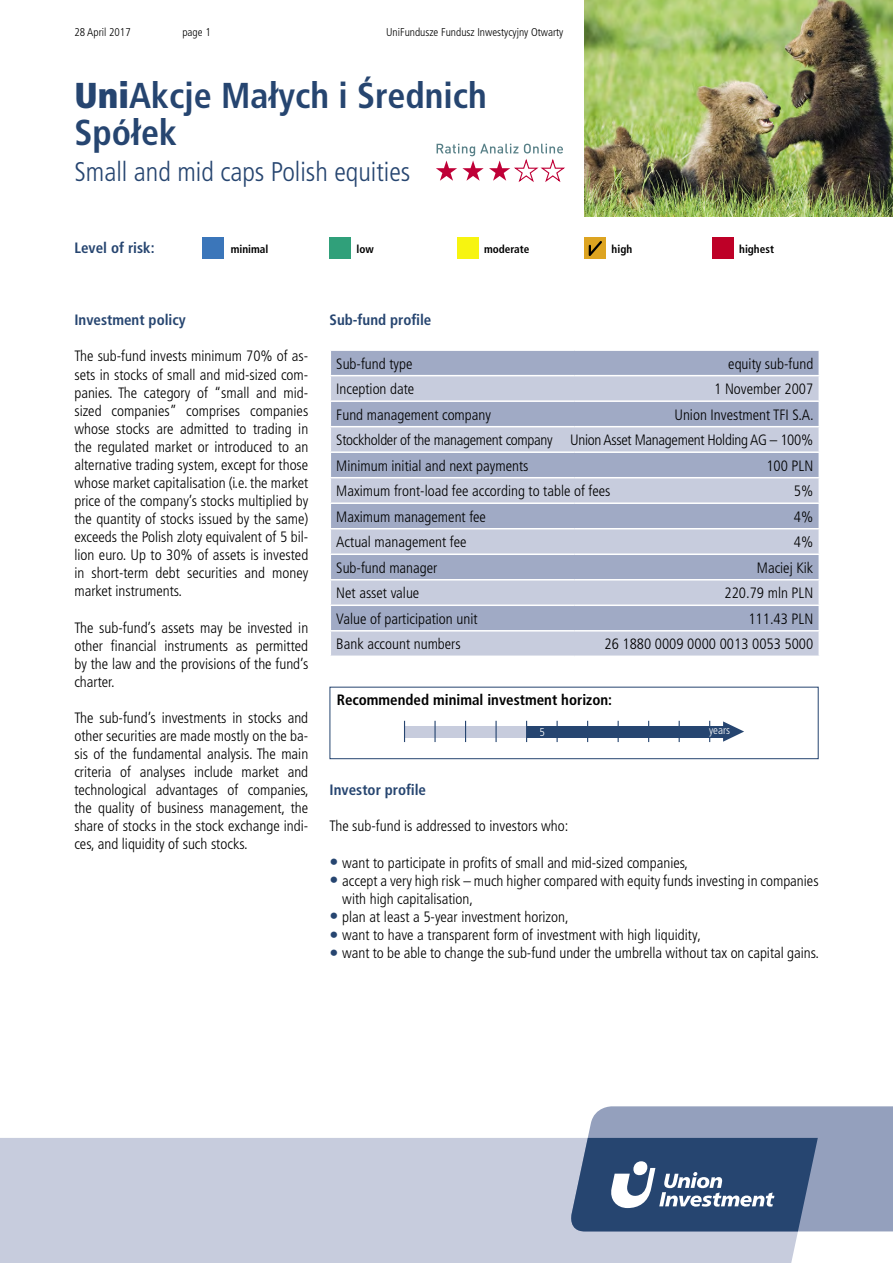
<style>
.page{position:relative;width:893px;height:1263px;background:#fff}
.page>*{position:absolute;margin:0;border:0;box-sizing:border-box;transform-origin:0 0}
.t1{font:700 condensed 36px/36.2px "Frutiger LT Pro";color:#264570}
.t2{font:300 condensed 27px "Frutiger LT Pro";color:#264570}
._04_Copy_10_pt{font:300 condensed 15px/18px "Frutiger LT Pro";color:#000;text-align:justify}
._04a_Body_copy_listi{font:300 condensed 15px/18px "Frutiger LT Pro";color:#000}
._04_Copy_10_pt-2{font:300 condensed 15px "Frutiger LT Pro";letter-spacing:-.02em;color:#000}
._03_Subhead_10_pt{font:700 condensed 15px "Frutiger LT Pro";color:#264570}
._04_Copy_10_pt-3{font:700 condensed 15px "Frutiger LT Pro";color:#000}
._07_Issue_details__p{font:300 condensed 11.25px "Frutiger LT Pro";color:#000}
._03_Subhead_10_pt-2{font:700 condensed 11.25px "Frutiger LT Pro";color:#000}
._07_Issue_details__p-2{font:300 condensed 11.25px "Frutiger LT Pro";color:#fff}
.s1{font-weight:900}
.s2{font-size:18px;color:#264570}
</style>
<div class="page">
<div style="left:202px;top:238px;width:21px;height:21px;background:#3b76ba"></div>
<div style="left:330px;top:238px;width:21px;height:21px;background:#30a07a"></div>
<div style="left:457px;top:238px;width:21px;height:21px;background:#f7f410"></div>
<div style="left:585px;top:238px;width:21px;height:21px;background:#dda421"></div>
<svg style="left:589px;top:241px;width:13px;height:15px"></svg>
<div style="left:712px;top:238px;width:21px;height:21px;background:#be0027"></div>
<div style="left:0;top:1138px;width:818px;height:125px;background:#c7ccdd"></div>
<svg style="left:568px;top:1106px;width:325px;height:125px"></svg>
<img style="left:585px;top:0;width:308px;height:217px">
<svg style="left:436px;top:144px;width:129px;height:38px"></svg>
<svg style="left:330px;top:351px;width:489px;height:304px"></svg>
<div style="left:330px;top:687px;width:489px;height:72px;border:1px solid #264570"></div>
<div style="left:404px;top:726px;width:320px;height:11px;background:#264570"></div>
<div style="left:404px;top:726px;width:123px;height:11px;background:#c7ccdd"></div>
<svg style="left:723px;top:721px;width:21px;height:21px"></svg>
<svg style="left:404px;top:721px;width:1px;height:21px"></svg>
<hr style="left:434px;top:721px;width:2px;height:21px;background:#264570">
<svg style="left:465px;top:721px;width:1px;height:21px"></svg>
<hr style="left:495px;top:721px;width:2px;height:21px;background:#264570">
<svg style="left:526px;top:721px;width:1px;height:21px"></svg>
<p class="_07_Issue_details__p" style="left:74px;top:26px;width:58px">28 April 2017</p>
<p class="_07_Issue_details__p" style="left:182px;top:26px;width:30px">page 1</p>
<p class="_07_Issue_details__p" style="left:386px;top:26px;width:179px">UniFundusze Fundusz Inwestycyjny Otwarty</p>
<h1 class="t1" style="left:74px;top:78px;width:414px"><span class="s1">Uni</span>Akcje Małych i Średnich<br>Spółek</h1>
<h2 class="t2" style="left:74px;top:156px;width:338px">Small and mid caps Polish equities</h2>
<p class="_03_Subhead_10_pt" style="left:74px;top:239px;width:82px">Level of risk:</p>
<p class="_03_Subhead_10_pt-2" style="left:231px;top:242px;width:39px">minimal</p>
<p class="_03_Subhead_10_pt-2" style="left:356px;top:242px;width:19px">low</p>
<p class="_03_Subhead_10_pt-2" style="left:484px;top:242px;width:47px">moderate</p>
<p class="_03_Subhead_10_pt-2" style="left:612px;top:242px;width:22px">high</p>
<p class="_03_Subhead_10_pt-2" style="left:739px;top:242px;width:36px">highest</p>
<p class="_03_Subhead_10_pt" style="left:74px;top:311px;width:113px">Investment policy</p>
<p class="_04_Copy_10_pt" style="left:74px;top:347px;width:235px">The sub-fund invests minimum 70% of as&shy;sets in stocks of small and mid-sized com&shy;panies. The category of “small and mid&shy;sized companies” comprises companies whose stocks are admitted to trading in the regulated market or introduced to an alternative trading system, except for those whose market capitalisation (i.e. the market price of the company’s stocks multiplied by the quantity of stocks issued by the same) exceeds the Polish zloty equivalent of 5 bil&shy;lion euro. Up to 30% of assets is invested in short-term debt securities and money market instruments.</p>
<p class="_04_Copy_10_pt" style="left:74px;top:618px;width:235px">The sub-fund’s assets may be invested in other fi nancial instruments as permitted by the law and the provisions of the fund’s charter.</p>
<p class="_04_Copy_10_pt" style="left:74px;top:709px;width:236px">The sub-fund’s investments in stocks and other securities are made mostly on the ba&shy;sis of the fundamental analysis. The main criteria of analyses include market and technological advantages of companies, the quality of business management, the share of stocks in the stock exchange indi&shy;ces, and liquidity of such stocks.</p>
<p class="_03_Subhead_10_pt" style="left:330px;top:311px;width:103px">Sub-fund profile</p>
<p class="_04_Copy_10_pt" style="left:336px;top:354px;width:78px">Sub-fund type</p>
<p class="_04_Copy_10_pt" style="left:728px;top:354px;width:86px">equity sub-fund</p>
<p class="_04_Copy_10_pt" style="left:336px;top:380px;width:80px">Inception date</p>
<p class="_04_Copy_10_pt" style="left:714px;top:380px;width:101px">1 November 2007</p>
<p class="_04_Copy_10_pt" style="left:336px;top:405px;width:156px">Fund management company</p>
<p class="_04_Copy_10_pt" style="left:674px;top:405px;width:141px">Union Investment TFI S.A.</p>
<p class="_04_Copy_10_pt-2" style="left:336px;top:431px;width:478px">Stockholder of the management company Union Asset Management Holding AG – 100%</p>
<p class="_04_Copy_10_pt" style="left:336px;top:457px;width:194px">Minimum initial and next payments</p>
<p class="_04_Copy_10_pt" style="left:766px;top:457px;width:48px">100 PLN</p>
<p class="_04_Copy_10_pt" style="left:336px;top:482px;width:276px">Maximum front-load fee according to table of fees</p>
<p class="_04_Copy_10_pt" style="left:794px;top:482px;width:21px">5%</p>
<p class="_04_Copy_10_pt" style="left:336px;top:508px;width:151px">Maximum management fee</p>
<p class="_04_Copy_10_pt" style="left:794px;top:508px;width:21px">4%</p>
<p class="_04_Copy_10_pt" style="left:336px;top:533px;width:132px">Actual management fee</p>
<p class="_04_Copy_10_pt" style="left:794px;top:533px;width:21px">4%</p>
<p class="_04_Copy_10_pt" style="left:336px;top:559px;width:103px">Sub-fund manager</p>
<p class="_04_Copy_10_pt" style="left:757px;top:559px;width:58px">Maciej Kik</p>
<p class="_04_Copy_10_pt" style="left:336px;top:584px;width:85px">Net asset value</p>
<p class="_04_Copy_10_pt" style="left:724px;top:584px;width:90px">220.79 mln PLN</p>
<p class="_04_Copy_10_pt" style="left:336px;top:610px;width:143px">Value of participation unit</p>
<p class="_04_Copy_10_pt" style="left:748px;top:610px;width:66px">111.43 PLN</p>
<p class="_04_Copy_10_pt" style="left:336px;top:635px;width:126px">Bank account numbers</p>
<p class="_04_Copy_10_pt" style="left:604px;top:635px;width:210px">26 1880 0009 0000 0013 0053 5000</p>
<p class="_04_Copy_10_pt-3" style="left:337px;top:691px;width:277px">Recommended minimal investment horizon:</p>
<p class="_07_Issue_details__p-2" style="left:539px;top:725px;width:7px">5</p>
<p class="_07_Issue_details__p-2" style="left:709px;top:723px;width:23px">years</p>
<p class="_03_Subhead_10_pt" style="left:330px;top:781px;width:98px">Investor profile</p>
<p class="_04_Copy_10_pt" style="left:330px;top:817px;width:240px">The sub-fund is addressed to investors who:</p>
<p class="_04a_Body_copy_listi" style="left:330px;top:853px;width:360px"><span class="s2">•</span> want to participate in profits of small and mid-sized companies,</p>
<p class="_04a_Body_copy_listi" style="left:342px;top:871px;width:478px;text-indent:-13px"><span class="s2">•</span> accept a very high risk – much higher compared with equity funds investing in companies with high capitalisation,</p>
<p class="_04a_Body_copy_listi" style="left:330px;top:908px;width:241px"><span class="s2">•</span> plan at least a 5-year investment horizon,</p>
<p class="_04a_Body_copy_listi" style="left:330px;top:926px;width:373px"><span class="s2">•</span> want to have a transparent form of investment with high liquidity,</p>
<p class="_04a_Body_copy_listi" style="left:330px;top:944px;width:491px"><span class="s2">•</span> want to be able to change the sub-fund under the umbrella without tax on capital gains.</p>
</div>
